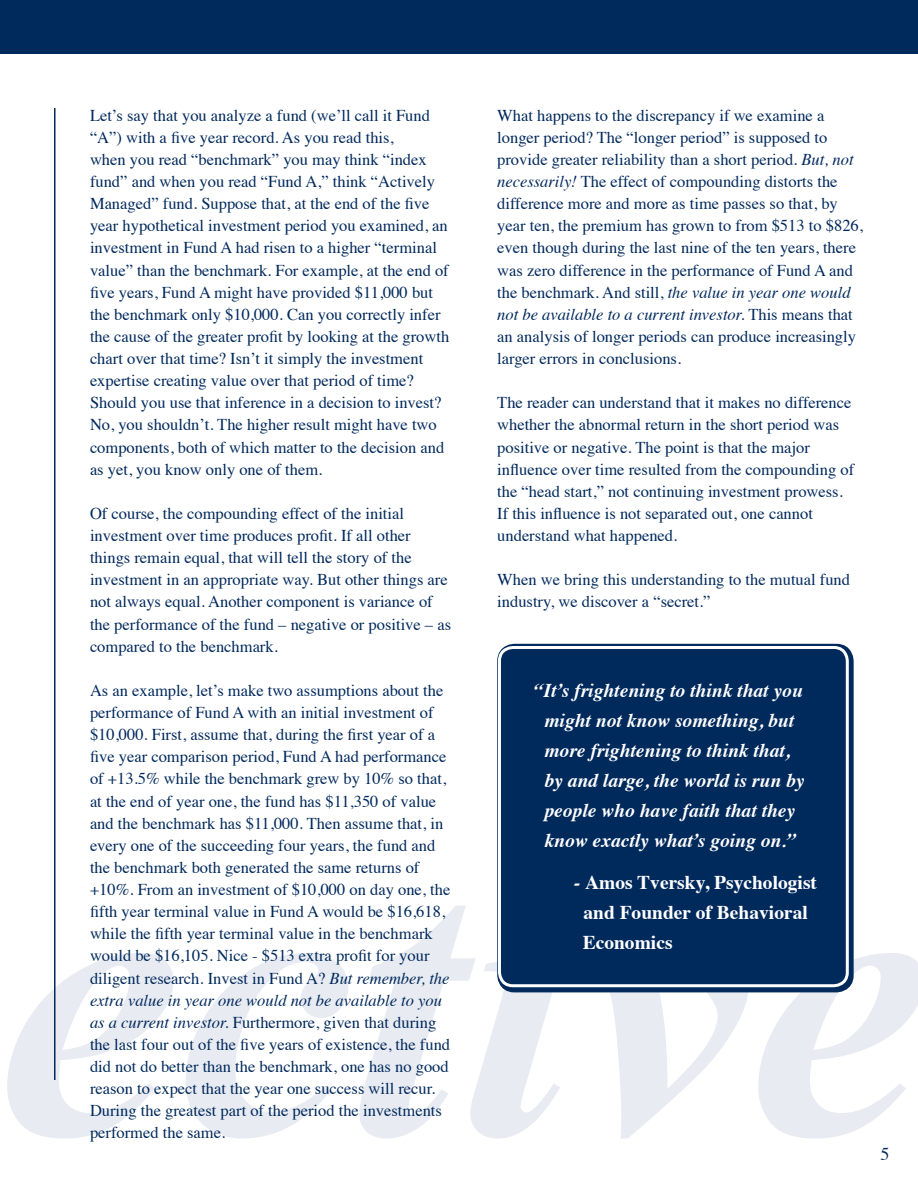
<style>
.page{position:relative;width:918px;height:1188px;background:#fff}
.page>*{position:absolute;margin:0;border:0;box-sizing:border-box;transform-origin:0 0}
.t1{font:italic 700 19.5px/30px "Times";color:#fff;text-align:center}
.t2{font:700 19.5px/30px "Times";color:#fff}
.t3{font:18px "Times";color:#00295c}
.t4{font:16.5px/22.2px "Times";color:#00295c}
.s1{font-style:italic}
</style>
<div class="page">
<svg style="left:7px;top:905px;width:911px;height:234px"></svg>
<div style="left:0;top:0;width:918px;height:54px;background:#00295c"></div>
<hr style="left:54px;top:108px;width:2px;height:972px;background:#00295c">
<div style="left:497px;top:644px;width:357px;height:348px;border:8px solid #00295c;border-radius:14px"></div>
<div style="left:499px;top:647px;width:348px;height:339px;background:#00295c;border-radius:14px"></div>
<div style="left:498px;top:646px;width:351px;height:341px;border:3px solid #fff;border-radius:14px"></div>
<p class="t4" style="left:90px;top:103px;width:361px">Let’s say that you analyze a fund (we’ll call it Fund “A”) with a five year record. As you read this,<br>when you read “benchmark” you may think “index fund” and when you read “Fund A,” think “Actively Managed” fund. Suppose that, at the end of the five year hypothetical investment period you examined, an investment in Fund A had risen to a higher “terminal value” than the benchmark. For example, at the end of five years, Fund A might have provided $11,000 but the benchmark only $10,000. Can you correctly infer the cause of the greater profit by looking at the growth chart over that time? Isn’t it simply the investment expertise creating value over that period of time?<br>Should you use that inference in a decision to invest?<br>No, you shouldn’t. The higher result might have two components, both of which matter to the decision and as yet, you know only one of them.</p>
<p class="t4" style="left:90px;top:501px;width:363px">Of course, the compounding effect of the initial investment over time produces profit. If all other things remain equal, that will tell the story of the investment in an appropriate way. But other things are not always equal. Another component is variance of the performance of the fund – negative or positive – as compared to the benchmark.</p>
<p class="t4" style="left:90px;top:678px;width:362px">As an example, let’s make two assumptions about the performance of Fund A with an initial investment of $10,000. First, assume that, during the first year of a five year comparison period, Fund A had performance of +13.5% while the benchmark grew by 10% so that, at the end of year one, the fund has $11,350 of value and the benchmark has $11,000. Then assume that, in every one of the succeeding four years, the fund and the benchmark both generated the same returns of +10%. From an investment of $10,000 on day one, the fifth year terminal value in Fund A would be $16,618, while the fifth year terminal value in the benchmark would be $16,105. Nice - $513 extra profit for your diligent research. Invest in Fund A? <span class="s1">But remember, the extra value in year one would not be available to you as a current investor.</span> Furthermore, given that during the last four out of the five years of existence, the fund did not do better than the benchmark, one has no good reason to expect that the year one success will recur.<br>During the greatest part of the period the investments performed the same.</p>
<p class="t4" style="left:497px;top:103px;width:367px">What happens to the discrepancy if we examine a longer period? The “longer period” is supposed to provide greater reliability than a short period. <span class="s1">But, not necessarily!</span> The effect of compounding distorts the difference more and more as time passes so that, by year ten, the premium has grown to from $513 to $826, even though during the last nine of the ten years, there was zero difference in the performance of Fund A and the benchmark. And still, <span class="s1">the value in year one would not be available to a current investor.</span> This means that an analysis of longer periods can produce increasingly larger errors in conclusions.</p>
<p class="t4" style="left:497px;top:390px;width:358px">The reader can understand that it makes no difference whether the abnormal return in the short period was positive or negative. The point is that the major influence over time resulted from the compounding of the “head start,” not continuing investment prowess.<br>If this influence is not separated out, one cannot understand what happened.</p>
<p class="t4" style="left:497px;top:567px;width:354px">When we bring this understanding to the mutual fund industry, we discover a “secret.”</p>
<p class="t1" style="left:534px;top:673px;width:272px">“It’s frightening to think that you might not know something, but more frightening to think that,<br>by and large, the world is run by people who have faith that they know exactly what’s going on.”</p>
<p class="t2" style="left:583px;top:865px;width:236px;text-indent:-9px"><span class="s1">-</span> Amos Tversky, Psychologist and Founder of Behavioral<br>Economics</p>
<p class="t3" style="left:880px;top:1137px;width:10px">5</p>
</div>
